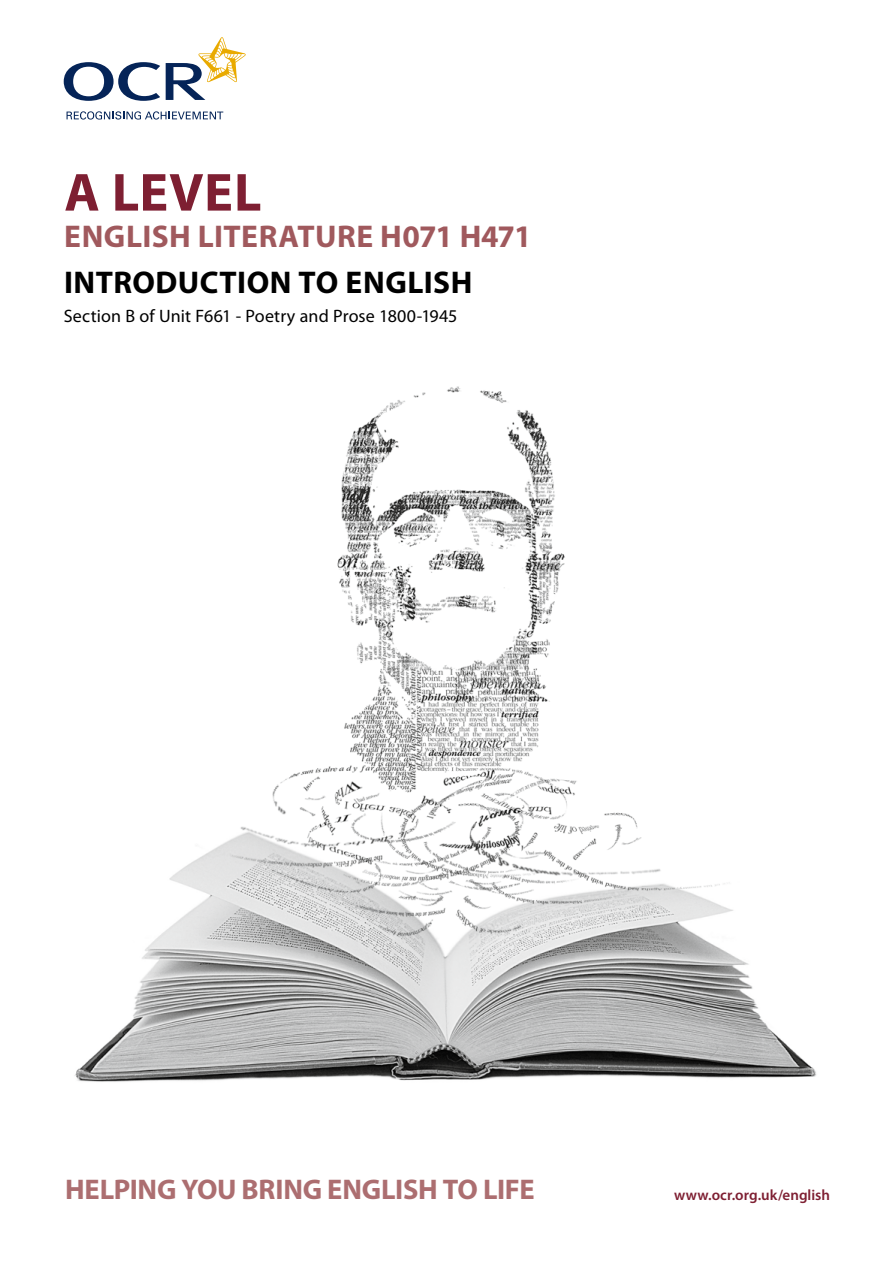
<style>
.page{position:relative;width:893px;height:1263px;background:#fff}
.page>*{position:absolute;margin:0;border:0;box-sizing:border-box;transform-origin:0 0}
.Intro_head_24{font:700 54px "Myriad Pro";letter-spacing:.015em;color:#7e1f32}
.SubHead14{font:700 31.5px "Myriad Pro";letter-spacing:.01em;color:#a0595d}
.SubHead14-2{font:700 31.5px "Myriad Pro";letter-spacing:.015em;color:#000}
.t1{font:700 28.5px "Myriad Pro";letter-spacing:-.01em;color:#ac6e70}
.t2{font:18px "Myriad Pro";letter-spacing:.005em;color:#000}
.Small_head_10{font:600 15px "Myriad Pro";color:#7e1f32}
</style>
<div class="page">
<img style="left:74px;top:872px;width:743px;height:210px">
<svg style="left:166px;top:37px;width:80px;height:63px"></svg>
<svg style="left:67px;top:111px;width:156px;height:9px"></svg>
<svg style="left:64px;top:62px;width:96px;height:39px"></svg>
<img style="left:178px;top:386px;width:566px;height:591px">
<p class="Intro_head_24" style="left:64px;top:157px;width:199px">A LEVEL</p>
<p class="SubHead14" style="left:64px;top:215px;width:469px">ENGLISH LITERATURE H071 H471</p>
<p class="SubHead14-2" style="left:64px;top:262px;width:410px">INTRODUCTION TO ENGLISH</p>
<p class="t2" style="left:64px;top:305px;width:395px">Section B of Unit F661 - Poetry and Prose 1800-1945</p>
<p class="t1" style="left:65px;top:1171px;width:471px">HELPING YOU BRING ENGLISH TO LIFE</p>
<p class="Small_head_10" style="left:674px;top:1185px;width:158px">www.ocr.org.uk/english</p>
</div>
